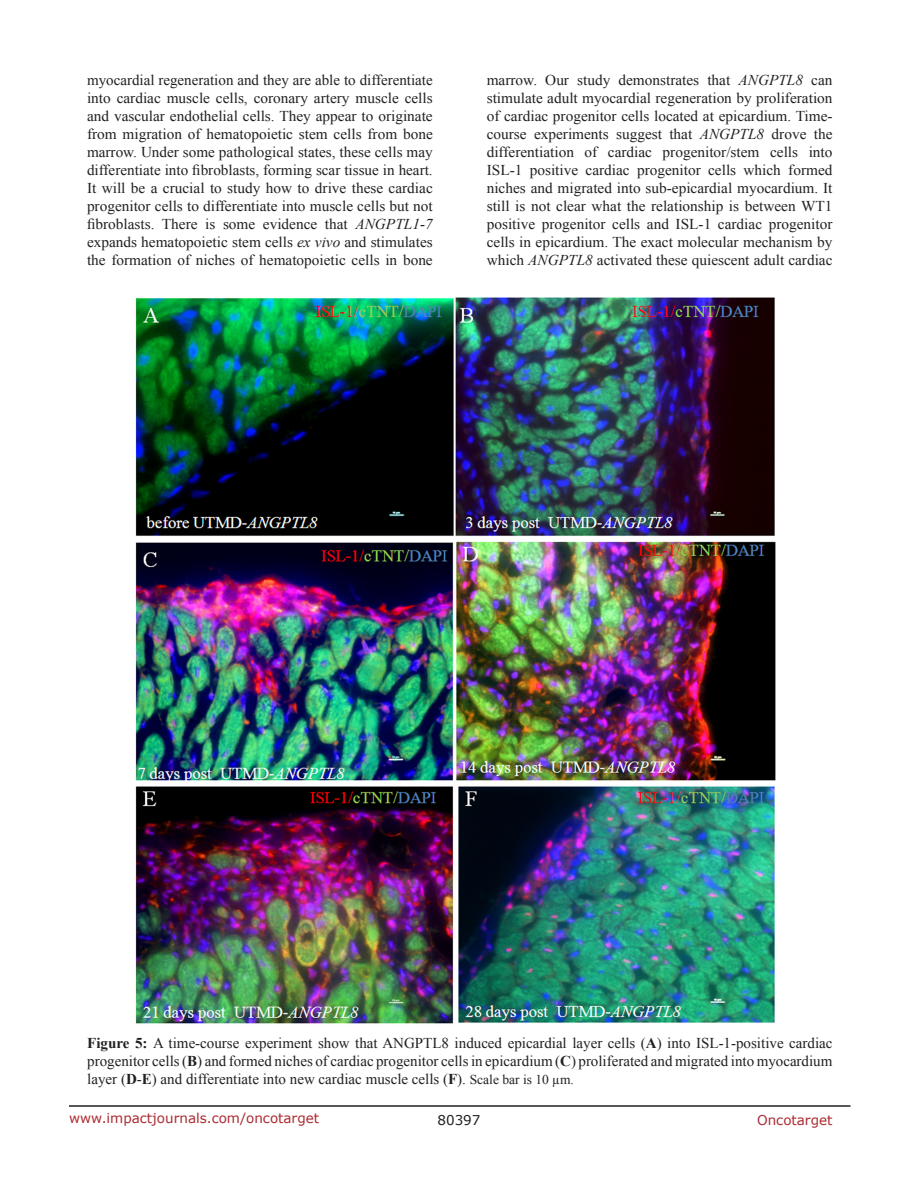
<style>
.page{position:relative;width:918px;height:1188px;background:#fff}
.page>*{position:absolute;margin:0;border:0;box-sizing:border-box;transform-origin:0 0}
.BodyText{font:15px/18px "Times New Roman";color:#221f22;text-align:justify}
.FigureText{font:15px/18px "Times New Roman";color:#221f22;text-align:justify}
.t1{font:13.5px "Verdana";color:#ac2b31}
.t2{font:13.5px "Verdana";color:#221f22}
.s1{font-style:italic}
.s2{font-weight:700}
.s3{font-size:13.5px}
</style>
<div class="page">
<hr style="left:69px;top:1105px;width:781px;height:2px;background:#231f20">
<img style="left:135px;top:297px;width:641px;height:727px">
<p class="BodyText" style="left:87px;top:71px;width:347px">myocardial regeneration and they are able to differentiate into cardiac muscle cells, coronary artery muscle cells and vascular endothelial cells. They appear to originate from migration of hematopoietic stem cells from bone marrow. Under some pathological states, these cells may differentiate into fibroblasts, forming scar tissue in heart.<br>It will be a crucial to study how to drive these cardiac progenitor cells to differentiate into muscle cells but not fibroblasts. There is some evidence that <span class="s1">ANGPTL1-7 </span>expands hematopoietic stem cells <span class="s1">ex vivo</span> and stimulates the formation of niches of hematopoietic cells in bone</p>
<p class="BodyText" style="left:487px;top:71px;width:347px">marrow. Our study demonstrates that <span class="s1">ANGPTL8</span> can stimulate adult myocardial regeneration by proliferation of cardiac progenitor cells located at epicardium. Time&shy;course experiments suggest that <span class="s1">ANGPTL8</span> drove the differentiation of cardiac progenitor/stem cells into ISL-1 positive cardiac progenitor cells which formed niches and migrated into sub-epicardial myocardium. It still is not clear what the relationship is between WT1 positive progenitor cells and ISL-1 cardiac progenitor cells in epicardium. The exact molecular mechanism by which <span class="s1">ANGPTL8</span> activated these quiescent adult cardiac</p>
<p class="FigureText" style="left:87px;top:1033px;width:747px"><span class="s2">Figure 5:</span> A time-course experiment show that ANGPTL8 induced epicardial layer cells (<span class="s2">A</span>) into ISL-1-positive cardiac progenitor cells (<span class="s2">B</span>) and formed niches of cardiac progenitor cells in epicardium (<span class="s2">C</span>) proliferated and migrated into myocardium layer (<span class="s2">D</span>-<span class="s2">E</span>) and differentiate into new cardiac muscle cells (<span class="s2">F</span>). <span class="s3">Scale bar is 10 µm.</span></p>
<p class="t1" style="left:69px;top:1109px;width:252px">www.impactjournals.com/oncotarget</p>
<p class="t2" style="left:438px;top:1111px;width:44px">80397</p>
<p class="t1" style="left:757px;top:1111px;width:77px">Oncotarget</p>
</div>
